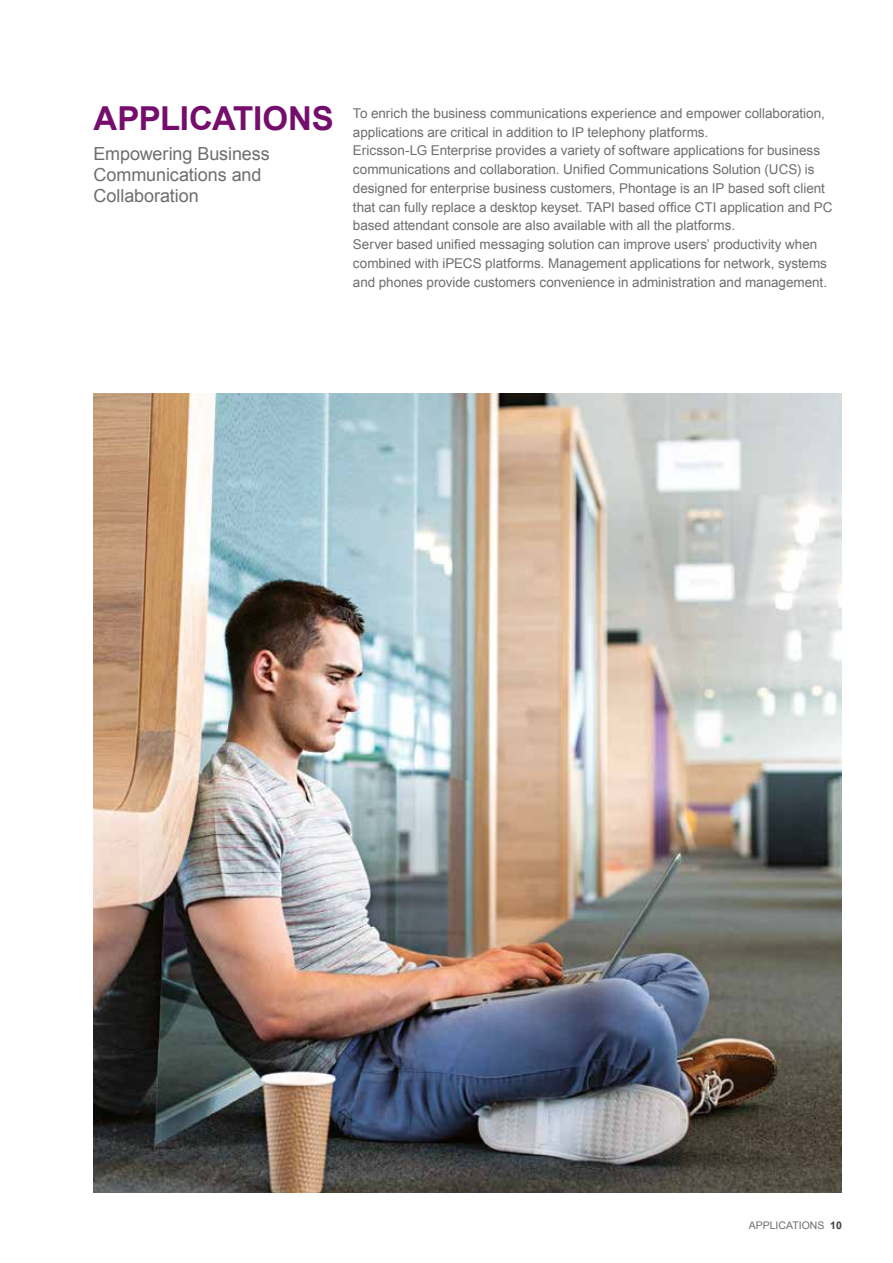
<style>
.page{position:relative;width:893px;height:1263px;background:#fff}
.page>*{position:absolute;margin:0;border:0;box-sizing:border-box;transform-origin:0 0}
.t1{font:700 33px "Arial";letter-spacing:-.01em;color:#750d6c}
.t2{font:18px/20.7px "Arial";letter-spacing:-.005em;color:#6d6e71}
.t3{font:13.5px/18.8px "Arial";color:#6d6e71}
.t4{font:10.5px "Arial";color:#6d6e71}
.s1{font-weight:700;color:#414042}
</style>
<div class="page">
<img style="left:94px;top:393px;width:748px;height:800px">
<h1 class="t1" style="left:94px;top:97px;width:242px">APPLICATIONS</h1>
<h2 class="t2" style="left:94px;top:144px;width:178px">Empowering Business<br>Communications and<br>Collaboration</h2>
<p class="t3" style="left:353px;top:104px;width:481px">To enrich the business communications experience and empower collaboration, applications are critical in addition to IP telephony platforms.<br>Ericsson-LG Enterprise provides a variety of software applications for business communications and collaboration. Unified Communications Solution (UCS) is designed for enterprise business customers, Phontage is an IP based soft client that can fully replace a desktop keyset. TAPI based office CTI application and PC based attendant console are also available with all the platforms.<br>Server based unified messaging solution can improve users’ productivity when combined with iPECS platforms. Management applications for network, systems and phones provide customers convenience in administration and management.</p>
<p class="t4" style="left:749px;top:1219px;width:95px">APPLICATIONS <span class="s1">10</span></p>
</div>
